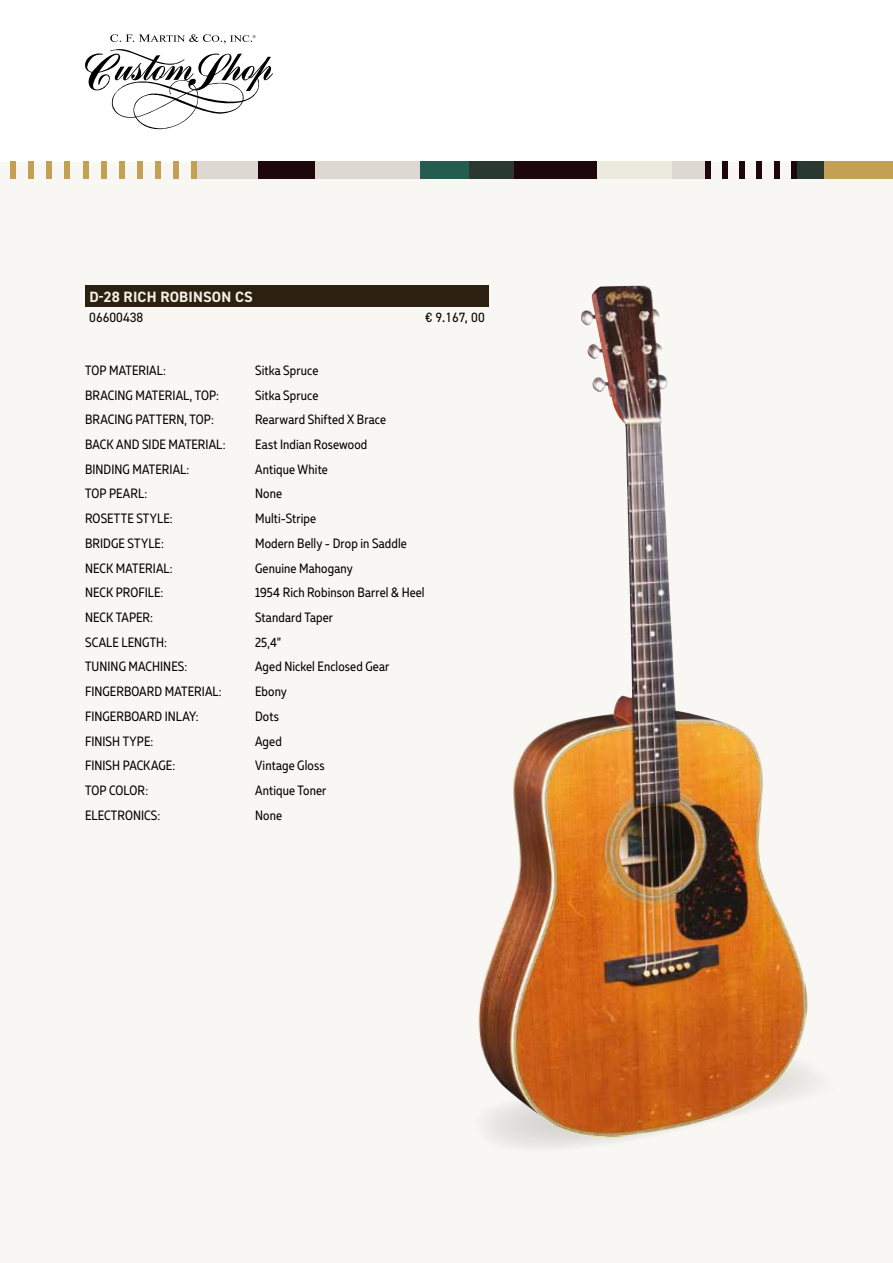
<style>
.page{position:relative;width:893px;height:1263px;background:#fff}
.page>*{position:absolute;margin:0;border:0;box-sizing:border-box;transform-origin:0 0}
.t1{font:700 15px "DIN2014";letter-spacing:.01em;color:#f3f0e7}
.t2{font:13.5px "Muller Narrow";letter-spacing:.01em;color:#000}
.t3{font:13.5px "DIN2014";color:#000}
</style>
<div class="page">
<div style="left:0;top:162px;width:893px;height:1101px;background:#f9f7f3"></div>
<svg style="left:85px;top:34px;width:188px;height:95px"></svg>
<div style="left:823px;top:162px;width:70px;height:17px;background:#c3a053"></div>
<div style="left:796px;top:162px;width:27px;height:17px;background:#2b3830"></div>
<div style="left:671px;top:162px;width:34px;height:17px;background:#ddd9d2"></div>
<div style="left:597px;top:162px;width:74px;height:17px;background:#eceadf"></div>
<div style="left:514px;top:162px;width:83px;height:17px;background:#1d070b"></div>
<div style="left:468px;top:162px;width:46px;height:17px;background:#2b3830"></div>
<div style="left:315px;top:162px;width:105px;height:17px;background:#ddd9d2"></div>
<div style="left:258px;top:162px;width:57px;height:17px;background:#1d070b"></div>
<div style="left:197px;top:162px;width:61px;height:17px;background:#ddd9d2"></div>
<div style="left:420px;top:162px;width:48px;height:17px;background:#245d50"></div>
<div style="left:10px;top:162px;width:6px;height:17px;background:#c3a053"></div>
<div style="left:29px;top:162px;width:5px;height:17px;background:#c3a053"></div>
<div style="left:47px;top:162px;width:5px;height:17px;background:#c3a053"></div>
<div style="left:65px;top:162px;width:5px;height:17px;background:#c3a053"></div>
<div style="left:83px;top:162px;width:5px;height:17px;background:#c3a053"></div>
<div style="left:101px;top:162px;width:5px;height:17px;background:#c3a053"></div>
<div style="left:119px;top:162px;width:6px;height:17px;background:#c3a053"></div>
<div style="left:137px;top:162px;width:6px;height:17px;background:#c3a053"></div>
<div style="left:155px;top:162px;width:6px;height:17px;background:#c3a053"></div>
<div style="left:173px;top:162px;width:6px;height:17px;background:#c3a053"></div>
<div style="left:191px;top:162px;width:6px;height:17px;background:#c3a053"></div>
<div style="left:705px;top:162px;width:6px;height:17px;background:#1d070b"></div>
<div style="left:722px;top:162px;width:6px;height:17px;background:#1d070b"></div>
<div style="left:740px;top:162px;width:5px;height:17px;background:#1d070b"></div>
<div style="left:757px;top:162px;width:5px;height:17px;background:#1d070b"></div>
<div style="left:774px;top:162px;width:5px;height:17px;background:#1d070b"></div>
<div style="left:791px;top:162px;width:5px;height:17px;background:#1d070b"></div>
<img style="left:478px;top:286px;width:333px;height:851px">
<div style="left:85px;top:286px;width:404px;height:21px;background:#2c2111"></div>
<p class="t1" style="left:89px;top:287px;width:165px">D-28 RICH ROBINSON CS</p>
<p class="t3" style="left:89px;top:309px;width:55px">06600438</p>
<p class="t3" style="left:425px;top:309px;width:61px">€ 9.167, 00</p>
<p class="t2" style="left:85px;top:362px;width:83px">TOP MATERIAL:</p>
<p class="t2" style="left:255px;top:362px;width:65px">Sitka Spruce</p>
<p class="t2" style="left:85px;top:387px;width:136px">BRACING MATERIAL, TOP:</p>
<p class="t2" style="left:255px;top:387px;width:65px">Sitka Spruce</p>
<p class="t2" style="left:85px;top:411px;width:130px">BRACING PATTERN, TOP:</p>
<p class="t2" style="left:255px;top:411px;width:132px">Rearward Shifted X Brace</p>
<p class="t2" style="left:85px;top:436px;width:142px">BACK AND SIDE MATERIAL:</p>
<p class="t2" style="left:255px;top:436px;width:114px">East Indian Rosewood</p>
<p class="t2" style="left:85px;top:461px;width:106px">BINDING MATERIAL:</p>
<p class="t2" style="left:255px;top:461px;width:74px">Antique White</p>
<p class="t2" style="left:85px;top:485px;width:64px">TOP PEARL:</p>
<p class="t2" style="left:255px;top:485px;width:28px">None</p>
<p class="t2" style="left:85px;top:510px;width:89px">ROSETTE STYLE:</p>
<p class="t2" style="left:255px;top:510px;width:62px">Multi-Stripe</p>
<p class="t2" style="left:85px;top:535px;width:80px">BRIDGE STYLE:</p>
<p class="t2" style="left:255px;top:535px;width:153px">Modern Belly - Drop in Saddle</p>
<p class="t2" style="left:85px;top:559px;width:89px">NECK MATERIAL:</p>
<p class="t2" style="left:255px;top:559px;width:99px">Genuine Mahogany</p>
<p class="t2" style="left:85px;top:584px;width:80px">NECK PROFILE:</p>
<p class="t2" style="left:255px;top:584px;width:171px">1954 Rich Robinson Barrel &amp; Heel</p>
<p class="t2" style="left:85px;top:609px;width:70px">NECK TAPER:</p>
<p class="t2" style="left:255px;top:609px;width:80px">Standard Taper</p>
<p class="t2" style="left:85px;top:634px;width:84px">SCALE LENGTH:</p>
<p class="t2" style="left:255px;top:634px;width:28px">25,4”</p>
<p class="t2" style="left:85px;top:658px;width:104px">TUNING MACHINES:</p>
<p class="t2" style="left:255px;top:658px;width:136px">Aged Nickel Enclosed Gear</p>
<p class="t2" style="left:85px;top:683px;width:138px">FINGERBOARD MATERIAL:</p>
<p class="t2" style="left:255px;top:683px;width:33px">Ebony</p>
<p class="t2" style="left:85px;top:708px;width:115px">FINGERBOARD INLAY:</p>
<p class="t2" style="left:255px;top:708px;width:25px">Dots</p>
<p class="t2" style="left:85px;top:732px;width:70px">FINISH TYPE:</p>
<p class="t2" style="left:255px;top:732px;width:28px">Aged</p>
<p class="t2" style="left:85px;top:757px;width:92px">FINISH PACKAGE:</p>
<p class="t2" style="left:255px;top:757px;width:71px">Vintage Gloss</p>
<p class="t2" style="left:85px;top:782px;width:65px">TOP COLOR:</p>
<p class="t2" style="left:255px;top:782px;width:73px">Antique Toner</p>
<p class="t2" style="left:85px;top:807px;width:77px">ELECTRONICS:</p>
<p class="t2" style="left:255px;top:807px;width:28px">None</p>
</div>
